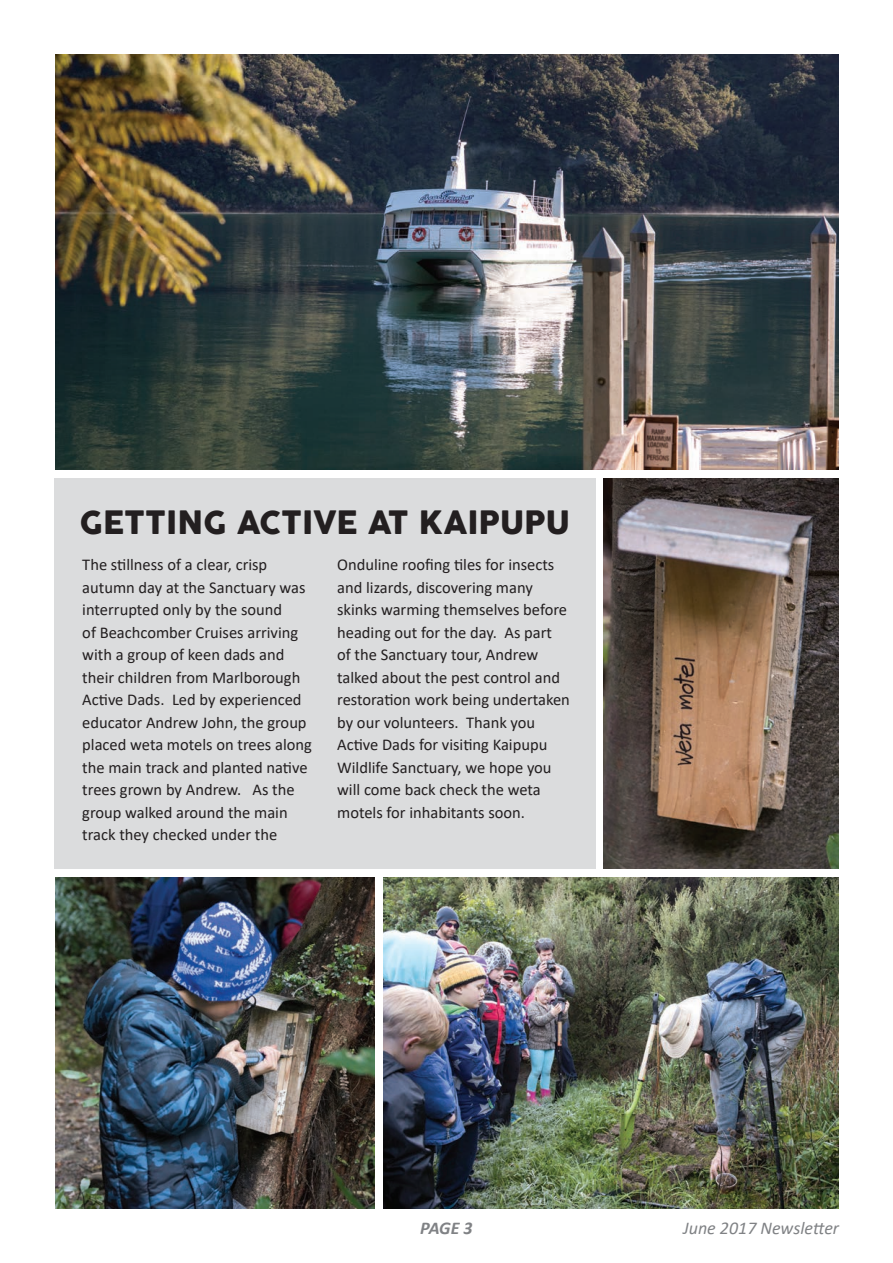
<style>
.page{position:relative;width:893px;height:1263px;background:#fff}
.page>*{position:absolute;margin:0;border:0;box-sizing:border-box;transform-origin:0 0}
.t1{font:31.5px "COCOGOOSE";color:#231f20}
.t2{font:italic 18px "Calibri";color:#808285}
.t3{font:italic 700 18px "Calibri";color:#808285}
.t4{font:16.5px/22.5px "Calibri";color:#231f20}
</style>
<div class="page">
<div style="left:54px;top:478px;width:541px;height:390px;background:#dbdcdd"></div>
<img style="left:55px;top:54px;width:784px;height:415px">
<img style="left:604px;top:478px;width:235px;height:390px">
<img style="left:384px;top:877px;width:455px;height:331px">
<img style="left:55px;top:877px;width:319px;height:332px">
<h1 class="t1" style="left:79px;top:499px;width:492px">GETTING ACTIVE AT KAIPUPU</h1>
<p class="t4" style="left:82px;top:553px;width:231px">The stillness of a clear, crisp autumn day at the Sanctuary was interrupted only by the sound<br>of Beachcomber Cruises arriving with a group of keen dads and their children from Marlborough<br>Active Dads. Led by experienced educator Andrew John, the group placed weta motels on trees along the main track and planted native trees grown by Andrew. As the group walked around the main track they checked under the</p>
<p class="t4" style="left:337px;top:553px;width:234px">Onduline roofing tiles for insects and lizards, discovering many skinks warming themselves before heading out for the day. As part of the Sanctuary tour, Andrew talked about the pest control and restoration work being undertaken by our volunteers. Thank you<br>Active Dads for visiting Kaipupu<br>Wildlife Sanctuary, we hope you will come back check the weta motels for inhabitants soon.</p>
<p class="t3" style="left:420px;top:1215px;width:54px">PAGE 3</p>
<p class="t2" style="left:683px;top:1216px;width:158px">June 2017 Newsletter</p>
</div>
